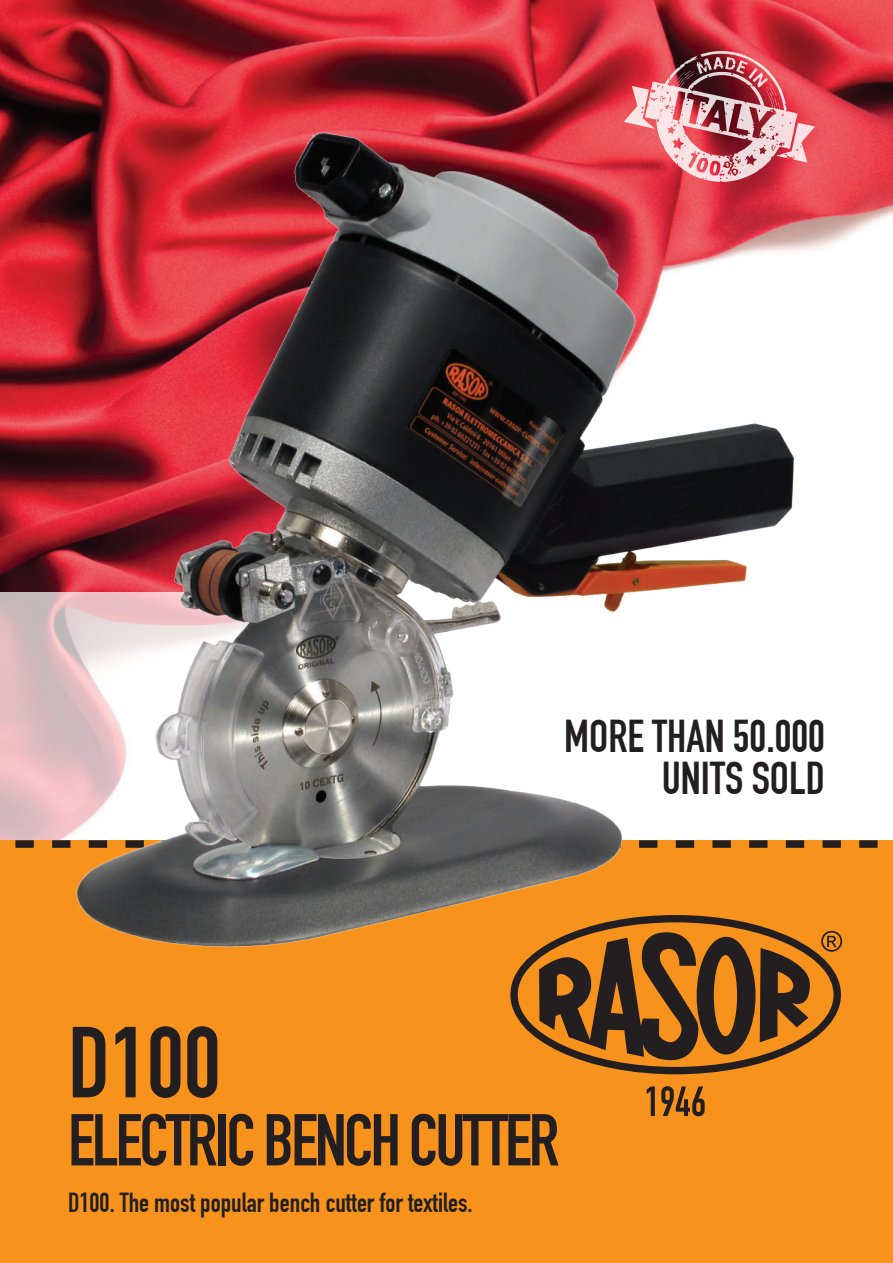
<style>
.page{position:relative;width:893px;height:1263px;background:#fff}
.page>*{position:absolute;margin:0;border:0;box-sizing:border-box;transform-origin:0 0}
.t1{font:99px "DIN Engschrift";color:#231f20}
.t2{font:72px "DIN Engschrift";letter-spacing:-.04em;color:#231f20}
.t3{font:45px/42px "DIN Engschrift";color:#231f20;text-align:right}
.t4{font:27px "DIN Engschrift";color:#231f20}
</style>
<div class="page">
<img style="left:0;top:0;width:893px;height:222px">
<div style="left:0;top:840px;width:893px;height:423px;background:#f7931d"></div>
<svg style="left:647px;top:1086px;width:8px;height:30px"></svg>
<svg style="left:661px;top:1086px;width:44px;height:30px"></svg>
<svg style="left:510px;top:988px;width:331px;height:86px"></svg>
<svg style="left:539px;top:988px;width:271px;height:72px"></svg>
<svg style="left:624px;top:50px;width:191px;height:28px;background:#b4424c"></svg>
<img style="left:0;top:78px;width:877px;height:910px">
<h3 class="t3" style="left:564px;top:720px;width:262px">MORE THAN 50.000<br>UNITS SOLD</h3>
<h1 class="t1" style="left:68px;top:1026px;width:154px">D100</h1>
<h2 class="t2" style="left:68px;top:1114px;width:493px">ELECTRIC BENCH CUTTER</h2>
<p class="t4" style="left:68px;top:1192px;width:406px">D100. The most popular bench cutter for textiles.</p>
</div>
